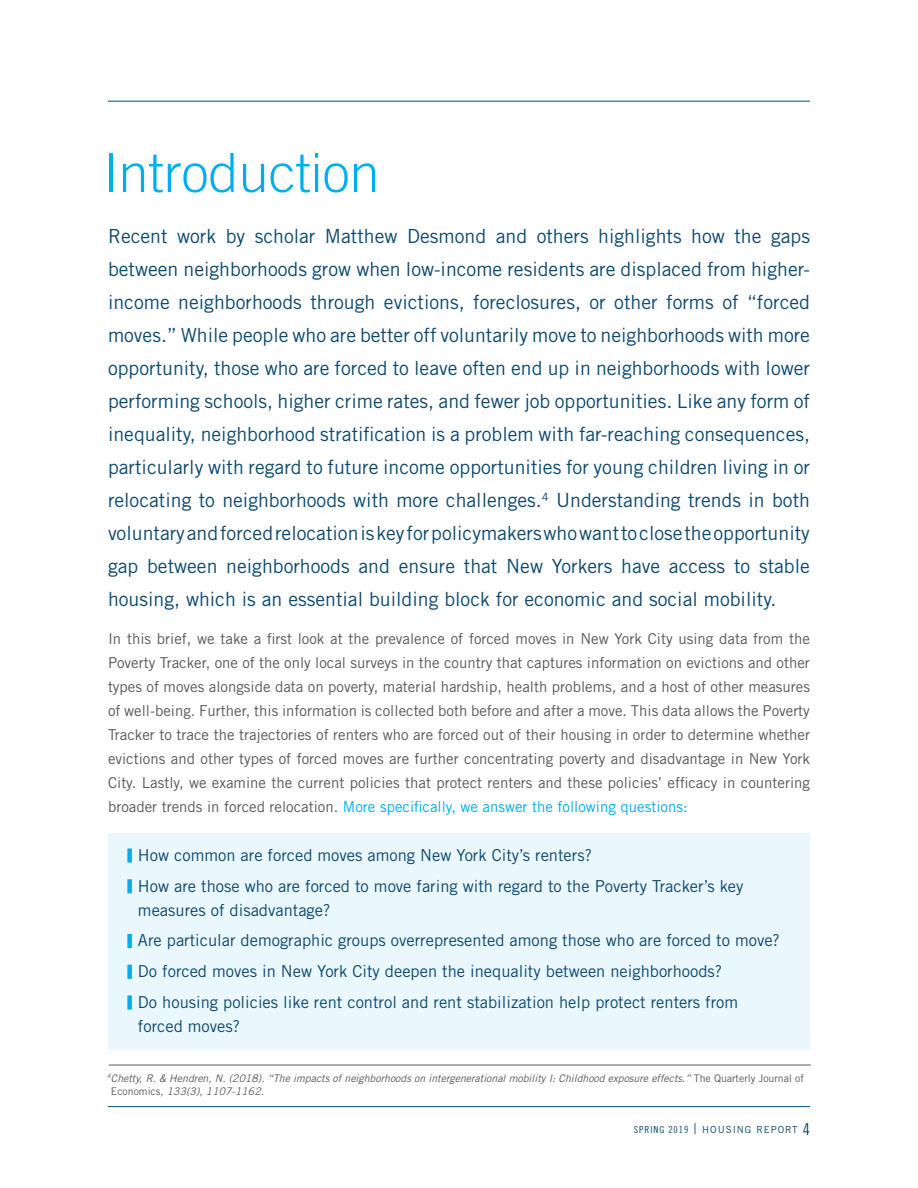
<style>
.page{position:relative;width:918px;height:1188px;background:#fff}
.page>*{position:absolute;margin:0;border:0;box-sizing:border-box;transform-origin:0 0}
.Body{font:300 54px "Trade Gothic LT Std";color:#00aeef}
.Body-2{font:19.5px/33px "Trade Gothic";color:#0c496f;text-align:justify}
.Body-3{font:16.5px/24px "Trade Gothic LT Std";color:#0c496f}
.Body-4{font:15px/24px "Trade Gothic LT Std";color:#57585a;text-align:justify}
.Body-5{font:italic 10.5px/13.5px "Trade Gothic LT Std";color:#57585a}
.t1{font:9.75px "Trade Gothic LT Std";letter-spacing:.1em;color:#0c496f}
.s1{color:#00aeef}
.s2{font-family:"Trade Gothic LT Std Bd Cn 20";font-size:15px;color:#00aeef}
.s3{font-style:normal}
.s4{font-family:"Trade Gothic LT Std Cn 18"}
.s5{font-weight:300;font-size:15px}
.s6{font-family:"Trade Gothic LT Std Cn 18";font-size:16.5px}
</style>
<div class="page">
<hr style="left:108px;top:1106px;width:702px;height:1px;background:#0c496f">
<hr style="left:108px;top:101px;width:702px;height:1px;background:#0c496f">
<div style="left:108px;top:834px;width:702px;height:216px;background:#eaf7fd"></div>
<div style="left:127px;top:848px;width:5px;height:15px;border:3px solid #00aeef"></div>
<div style="left:127px;top:879px;width:5px;height:14px;border:3px solid #00aeef"></div>
<div style="left:127px;top:934px;width:5px;height:14px;border:3px solid #00aeef"></div>
<div style="left:127px;top:965px;width:5px;height:14px;border:3px solid #00aeef"></div>
<div style="left:127px;top:995px;width:5px;height:15px;border:3px solid #00aeef"></div>
<hr style="left:109px;top:1065px;width:702px;height:1px;background:#57585a">
<p class="Body" style="left:104px;top:141px;width:278px">Introduction</p>
<p class="Body-2" style="left:108px;top:220px;width:704px">Recent work by scholar Matthew Desmond and others highlights how the gaps between neighborhoods grow when low-income residents are displaced from higher&shy;income neighborhoods through evictions, foreclosures, or other forms of “forced moves.” While people who are better off voluntarily move to neighborhoods with more opportunity, those who are forced to leave often end up in neighborhoods with lower performing schools, higher crime rates, and fewer job opportunities. Like any form of inequality, neighborhood stratification is a problem with far-reaching consequences, particularly with regard to future income opportunities for young children living in or relocating to neighborhoods with more challenges.<sup>4</sup> Understanding trends in both voluntary and forced relocation is key for policymakers who want to close the opportunity gap between neighborhoods and ensure that New Yorkers have access to stable housing, which is an essential building block for economic and social mobility.</p>
<p class="Body-4" style="left:108px;top:626px;width:704px">In this brief, we take a first look at the prevalence of forced moves in New York City using data from the Poverty Tracker, one of the only local surveys in the country that captures information on evictions and other types of moves alongside data on poverty, material hardship, health problems, and a host of other measures of well-being. Further, this information is collected both before and after a move. This data allows the Poverty Tracker to trace the trajectories of renters who are forced out of their housing in order to determine whether evictions and other types of forced moves are further concentrating poverty and disadvantage in New York City. Lastly, we examine the current policies that protect renters and these policies’ efficacy in countering broader trends in forced relocation. <span class="s1">More specifically, we answer the following questions:</span></p>
<p class="Body-3" style="left:128px;top:843px;width:466px"><span class="s2">|</span> How common are forced moves among New York City’s renters?</p>
<p class="Body-3" style="left:138px;top:874px;width:607px;text-indent:-10px"><span class="s2">|</span> How are those who are forced to move faring with regard to the Poverty Tracker’s key measures of disadvantage?</p>
<p class="Body-3" style="left:128px;top:928px;width:653px"><span class="s2">|</span> Are particular demographic groups overrepresented among those who are forced to move?</p>
<p class="Body-3" style="left:128px;top:959px;width:596px"><span class="s2">|</span> Do forced moves in New York City deepen the inequality between neighborhoods?</p>
<p class="Body-3" style="left:138px;top:990px;width:602px;text-indent:-10px"><span class="s2">|</span> Do housing policies like rent control and rent stabilization help protect renters from forced moves?</p>
<p class="Body-5" style="left:111px;top:1072px;width:694px;text-indent:-4px"><sup>4</sup>Chetty, R. &amp; Hendren, N. (2018). “The impacts of neighborhoods on intergenerational mobility I: Childhood exposure effects.” <span class="s3">The Quarterly Journal of<br>Economics</span>, 133(3), 1107-1162.</p>
<p class="t1" style="left:634px;top:1123px;width:178px"><span class="s4">SPRING 2019</span> <span class="s5">|</span> HOUSING REPORT <span class="s6">4</span></p>
</div>
